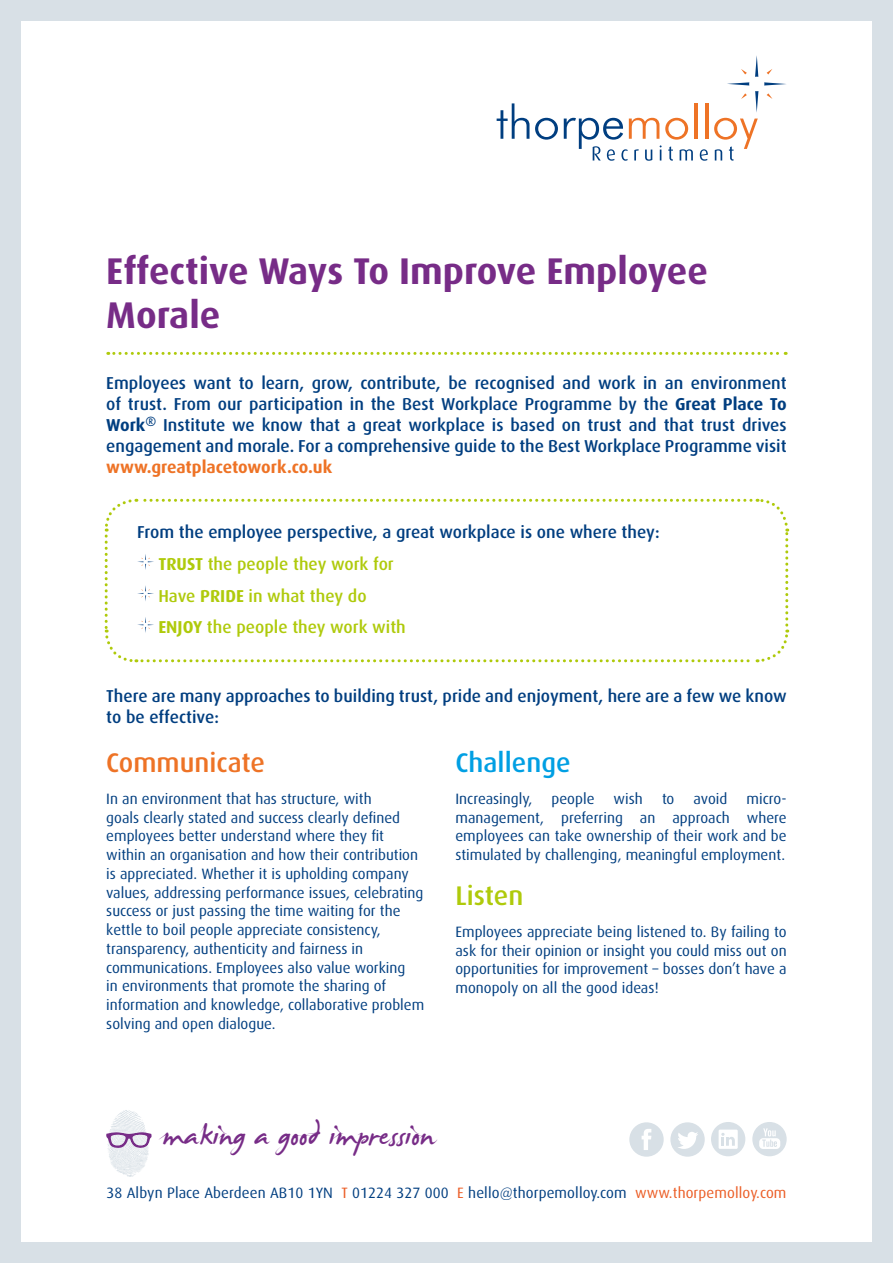
<style>
.page{position:relative;width:893px;height:1263px;background:#d8e0e6}
.page>*{position:absolute;margin:0;border:0;box-sizing:border-box;transform-origin:0 0}
.t1{font:49.5px "James Fajardo";color:#772c87}
.t2{font:700 37.2px/44.7px "Dax";color:#772c87}
.t3{font:500 27px "Dax";color:#ee7326}
.t4{font:500 27px "Dax";color:#009fe3}
.t5{font:500 27px "Dax";color:#afca0b}
.t6{font:500 17.25px/21px "Dax";color:#003e80}
.t7{font:700 17.25px "Dax";color:#ee7326}
.t8{font:15px/18.8px "Dax";color:#003e80;text-align:justify}
.s1{font-weight:700}
.s2{font-weight:700;color:#afca0b}
.s3{color:#afca0b}
.s4{color:#eb5c24}
</style>
<div class="page">
<div style="left:21px;top:21px;width:851px;height:1221px;background:#fff"></div>
<svg style="left:108px;top:352px;width:678px;height:3px;background:#e1eba4"></svg>
<svg style="left:497px;top:103px;width:32px;height:36px"></svg>
<svg style="left:535px;top:118px;width:23px;height:22px"></svg>
<hr style="left:694px;top:103px;width:3px;height:36px;background:#ee7326">
<hr style="left:705px;top:103px;width:3px;height:36px;background:#ee7326">
<svg style="left:764px;top:82px;width:23px;height:4px"></svg>
<svg style="left:767px;top:69px;width:5px;height:5px"></svg>
<svg style="left:767px;top:93px;width:5px;height:6px"></svg>
<svg style="left:564px;top:118px;width:129px;height:43px;background:#dad9dd"></svg>
<svg style="left:700px;top:149px;width:8px;height:12px"></svg>
<svg style="left:714px;top:55px;width:44px;height:106px;background:#f4edea"></svg>
<svg style="left:106px;top:1109px;width:47px;height:68px"></svg>
<div style="left:103px;top:497px;width:687px;height:167px;background:#fff"></div>
<svg style="left:670px;top:1122px;width:35px;height:35px"></svg>
<svg style="left:629px;top:1122px;width:35px;height:35px"></svg>
<svg style="left:711px;top:1122px;width:34px;height:34px"></svg>
<svg style="left:752px;top:1122px;width:35px;height:34px"></svg>
<h2 class="t2" style="left:106px;top:249px;width:603px">Effective Ways To Improve Employee<br>Morale</h2>
<p class="t6" style="left:106px;top:372px;width:682px;text-align:justify">Employees want to learn, grow, contribute, be recognised and work in an environment of trust. From our participation in the Best Workplace Programme by the <span class="s1">Great Place To Work</span><sup>®</sup> Institute we know that a great workplace is based on trust and that trust drives engagement and morale. For a comprehensive guide to the Best Workplace Programme visit</p>
<p class="t7" style="left:106px;top:457px;width:227px">www.greatplacetowork.co.uk</p>
<p class="t6" style="left:158px;top:517px;width:503px;line-height:31.5px;text-indent:-21px">From the employee perspective, a great workplace is one where they:<br><span class="s2">TRUST</span> <span class="s3">the people they work for<br>Have</span> <span class="s2">PRIDE</span> <span class="s3">in what they do<br></span><span class="s2">ENJOY</span> <span class="s3">the people they work with</span></p>
<p class="t6" style="left:106px;top:686px;width:682px">There are many approaches to building trust, pride and enjoyment, here are a few we know to be effective:</p>
<h3 class="t3" style="left:106px;top:748px;width:160px">Communicate</h3>
<p class="t8" style="left:106px;top:789px;width:319px;text-align:left">In an environment that has structure, with<br>goals clearly stated and success clearly defined employees better understand where they fit within an organisation and how their contribution is appreciated. Whether it is upholding company values, addressing performance issues, celebrating success or just passing the time waiting for the kettle to boil people appreciate consistency, transparency, authenticity and fairness in communications. Employees also value working<br>in environments that promote the sharing of information and knowledge, collaborative problem solving and open dialogue.</p>
<h3 class="t4" style="left:455px;top:748px;width:117px">Challenge</h3>
<p class="t8" style="left:455px;top:789px;width:78px">Increasingly,</p>
<p class="t8" style="left:552px;top:789px;width:44px">people</p>
<p class="t8" style="left:614px;top:789px;width:31px">wish</p>
<p class="t8" style="left:662px;top:789px;width:14px">to</p>
<p class="t8" style="left:694px;top:789px;width:35px">avoid</p>
<p class="t8" style="left:455px;top:789px;width:333px;text-indent:291px">micro&shy;management, preferring an approach where employees can take ownership of their work and be stimulated by challenging, meaningful employment.</p>
<h3 class="t5" style="left:455px;top:881px;width:69px">Listen</h3>
<p class="t8" style="left:455px;top:922px;width:333px">Employees appreciate being listened to. By failing to ask for their opinion or insight you could miss out on opportunities for improvement – bosses don’t have a monopoly on all the good ideas!</p>
<h1 class="t1" style="left:163px;top:1109px;width:273px">making a good impression</h1>
<p class="t8" style="left:106px;top:1183px;width:681px">38 Albyn Place Aberdeen AB10 1YN <span class="s4">T</span> 01224 327 000 <span class="s4">E</span> hello@thorpemolloy.com <span class="s4">www.thorpemolloy.com</span></p>
</div>
